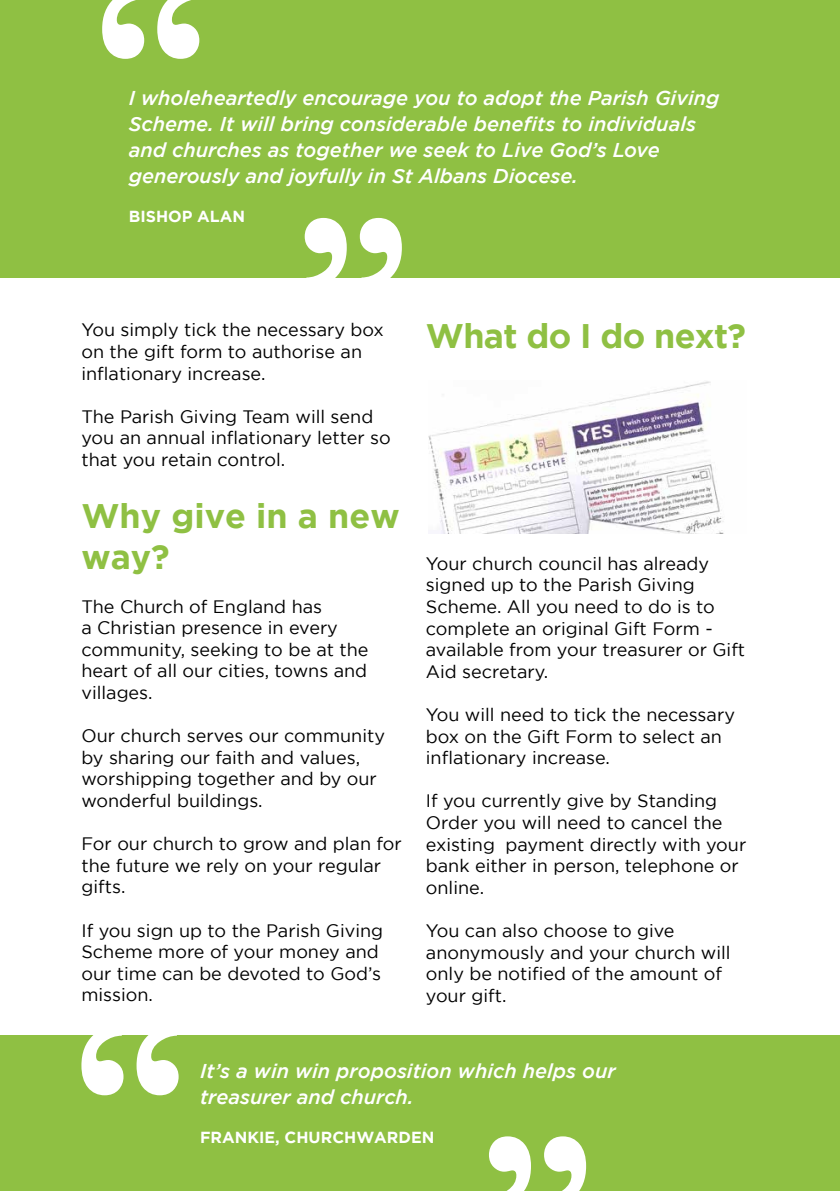
<style>
.page{position:relative;width:840px;height:1191px;background:#fff}
.page>*{position:absolute;margin:0;border:0;box-sizing:border-box;transform-origin:0 0}
.t1{font:700 34px/40.8px "Gotham";color:#8fc043}
.t2{font:700 34px "Gotham";letter-spacing:-.02em;color:#8fc043}
.t3{font:italic 500 20px/26px "Gotham";color:#fff}
.t4{font:18px/21.6px "Gotham";color:#000}
.t5{font:700 16px "Gotham";color:#fff}
</style>
<div class="page">
<div style="left:0;top:0;width:839px;height:278px;background:#8fc043"></div>
<div style="left:0;top:1035px;width:839px;height:156px;background:#8fc043"></div>
<img style="left:428px;top:381px;width:296px;height:152px">
<svg style="left:81px;top:1035px;width:97px;height:60px"></svg>
<svg style="left:489px;top:1136px;width:96px;height:55px"></svg>
<svg style="left:102px;top:0;width:97px;height:59px"></svg>
<svg style="left:304px;top:218px;width:97px;height:60px"></svg>
<p class="t3" style="left:129px;top:85px;width:591px">I wholeheartedly encourage you to adopt the Parish Giving Scheme. It will bring considerable benefits to individuals and churches as together we seek to Live God’s Love generously and joyfully in St Albans Diocese.</p>
<p class="t5" style="left:129px;top:207px;width:118px">BISHOP ALAN</p>
<p class="t4" style="left:81px;top:319px;width:304px">You simply tick the necessary box on the gift form to authorise an inflationary increase.</p>
<p class="t4" style="left:81px;top:405px;width:310px">The Parish Giving Team will send you an annual inflationary letter so that you retain control.</p>
<h1 class="t1" style="left:81px;top:495px;width:319px">Why give in a new way?</h1>
<p class="t4" style="left:81px;top:595px;width:288px">The Church of England has<br>a Christian presence in every community, seeking to be at the heart of all our cities, towns and villages.</p>
<p class="t4" style="left:81px;top:724px;width:305px">Our church serves our community by sharing our faith and values, worshipping together and by our wonderful buildings.</p>
<p class="t4" style="left:81px;top:832px;width:322px">For our church to grow and plan for the future we rely on your regular gifts.</p>
<p class="t4" style="left:81px;top:919px;width:303px">If you sign up to the Parish Giving<br>Scheme more of your money and our time can be devoted to God’s mission.</p>
<h1 class="t2" style="left:425px;top:316px;width:321px">What do I do next?</h1>
<p class="t4" style="left:425px;top:552px;width:320px">Your church council has already signed up to the Parish Giving<br>Scheme. All you need to do is to complete an original Gift Form - available from your treasurer or Gift<br>Aid secretary.</p>
<p class="t4" style="left:425px;top:703px;width:310px">You will need to tick the necessary box on the Gift Form to select an inflationary increase.</p>
<p class="t4" style="left:425px;top:790px;width:322px">If you currently give by Standing<br>Order you will need to cancel the existing payment directly with your bank either in person, telephone or online.</p>
<p class="t4" style="left:425px;top:919px;width:306px">You can also choose to give anonymously and your church will only be notified of the amount of your gift.</p>
<p class="t3" style="left:200px;top:1058px;width:417px">It’s a win win proposition which helps our treasurer and church.</p>
<p class="t5" style="left:200px;top:1128px;width:236px">FRANKIE, CHURCHWARDEN</p>
</div>
